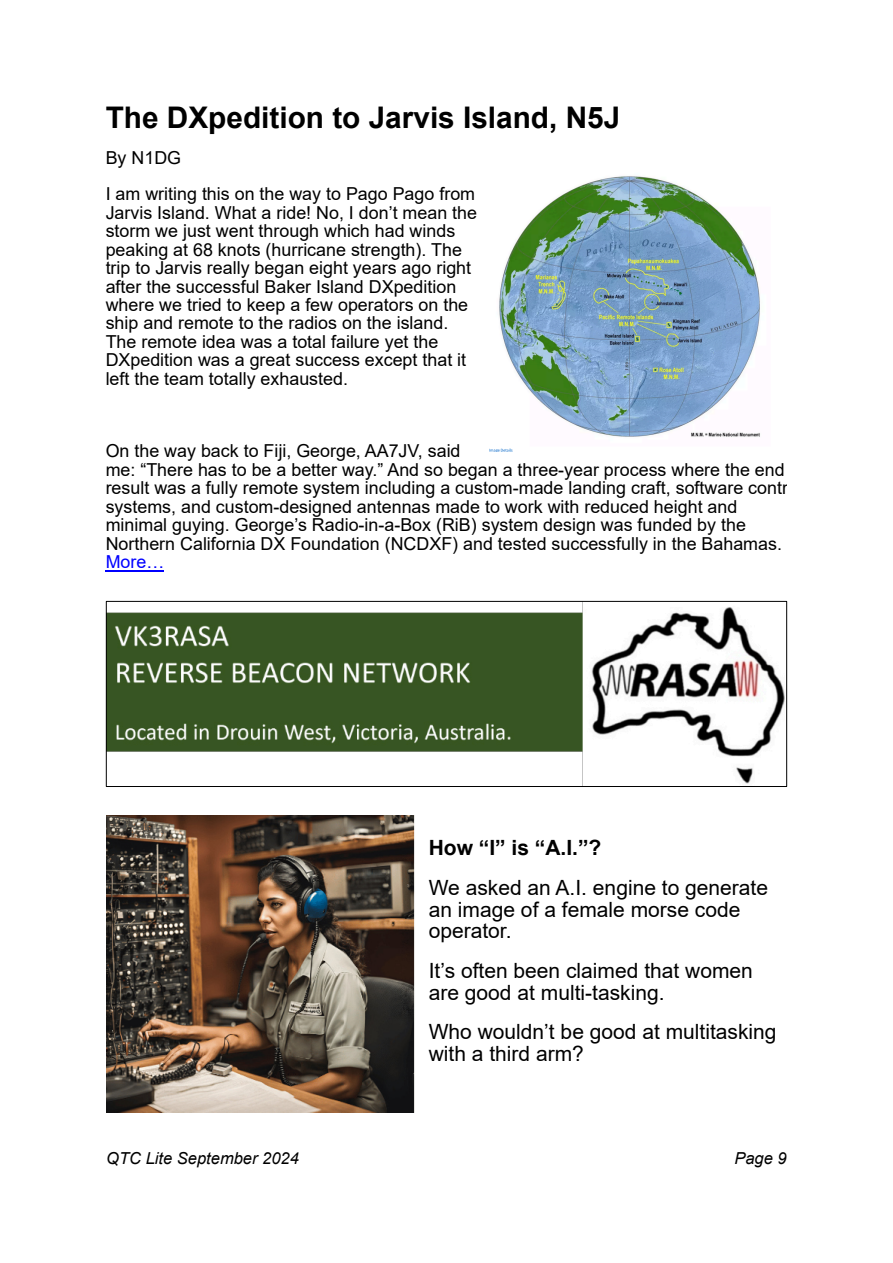
<style>
.page{position:relative;width:893px;height:1263px;background:#fff}
.page>*{position:absolute;margin:0;border:0;box-sizing:border-box;transform-origin:0 0}
.t1{font:700 29.85px "Arial";color:#000}
.t2{font:21px "Arial";color:#000}
.t3{font:700 21px "Arial";color:#000}
.t4{font:17.85px "Arial";color:#000}
.t5{font:17.85px "Arial";color:#00f}
.t6{font:italic 16.5px "Arial";color:#000}
</style>
<div class="page">
<hr style="left:106px;top:570px;width:58px;height:1px;background:#00f">
<img style="left:489px;top:176px;width:271px;height:275px">
<img style="left:108px;top:603px;width:677px;height:182px">
<div style="left:106px;top:601px;width:681px;height:186px;border:1px solid #000"></div>
<img style="left:106px;top:815px;width:309px;height:297px">
<p class="t1" style="left:106px;top:106px;width:516px">The DXpedition to Jarvis Island, N5J</p>
<p class="t4" style="left:106px;top:151px;width:77px">By N1DG</p>
<p class="t4" style="left:106px;top:187px;width:371px">I am writing this on the way to Pago Pago from</p>
<p class="t4" style="left:106px;top:206px;width:373px">Jarvis Island. What a ride! No, I don’t mean the</p>
<p class="t4" style="left:106px;top:224px;width:351px">storm we just went through which had winds</p>
<p class="t4" style="left:106px;top:243px;width:358px">peaking at 68 knots (hurricane strength). The</p>
<p class="t4" style="left:106px;top:261px;width:367px">trip to Jarvis really began eight years ago right</p>
<p class="t4" style="left:106px;top:280px;width:352px">after the successful Baker Island DXpedition</p>
<p class="t4" style="left:106px;top:298px;width:364px">where we tried to keep a few operators on the</p>
<p class="t4" style="left:106px;top:316px;width:344px">ship and remote to the radios on the island.</p>
<p class="t4" style="left:106px;top:335px;width:334px">The remote idea was a total failure yet the</p>
<p class="t4" style="left:106px;top:353px;width:362px">DXpedition was a great success except that it</p>
<p class="t4" style="left:106px;top:372px;width:244px">left the team totally exhausted.</p>
<p class="t4" style="left:106px;top:444px;width:356px">On the way back to Fĳi, George, AA7JV, said</p>
<p class="t4" style="left:106px;top:463px;width:681px">me: “There has to be a better way.” And so began a three-year process where the end</p>
<p class="t4" style="left:106px;top:481px;width:698px">result was a fully remote system including a custom-made landing craft, software control</p>
<p class="t4" style="left:106px;top:500px;width:633px">systems, and custom-designed antennas made to work with reduced height and</p>
<p class="t4" style="left:106px;top:518px;width:642px">minimal guying. George’s Radio-in-a-Box (RiB) system design was funded by the</p>
<p class="t4" style="left:106px;top:537px;width:678px">Northern California DX Foundation (NCDXF) and tested successfully in the Bahamas.</p>
<p class="t5" style="left:106px;top:555px;width:60px">More…</p>
<p class="t3" style="left:429px;top:840px;width:174px">How “I” is “A.I.”?</p>
<p class="t2" style="left:429px;top:879px;width:341px">We asked an A.I. engine to generate</p>
<p class="t2" style="left:429px;top:901px;width:313px">an image of a female morse code</p>
<p class="t2" style="left:429px;top:923px;width:84px">operator.</p>
<p class="t2" style="left:429px;top:963px;width:326px">It’s often been claimed that women</p>
<p class="t2" style="left:429px;top:984px;width:237px">are good at multi-tasking.</p>
<p class="t2" style="left:429px;top:1024px;width:349px">Who wouldn’t be good at multitasking</p>
<p class="t2" style="left:429px;top:1046px;width:157px">with a third arm?</p>
<p class="t6" style="left:106px;top:1152px;width:194px">QTC Lite September 2024</p>
<p class="t6" style="left:734px;top:1152px;width:54px">Page 9</p>
</div>
